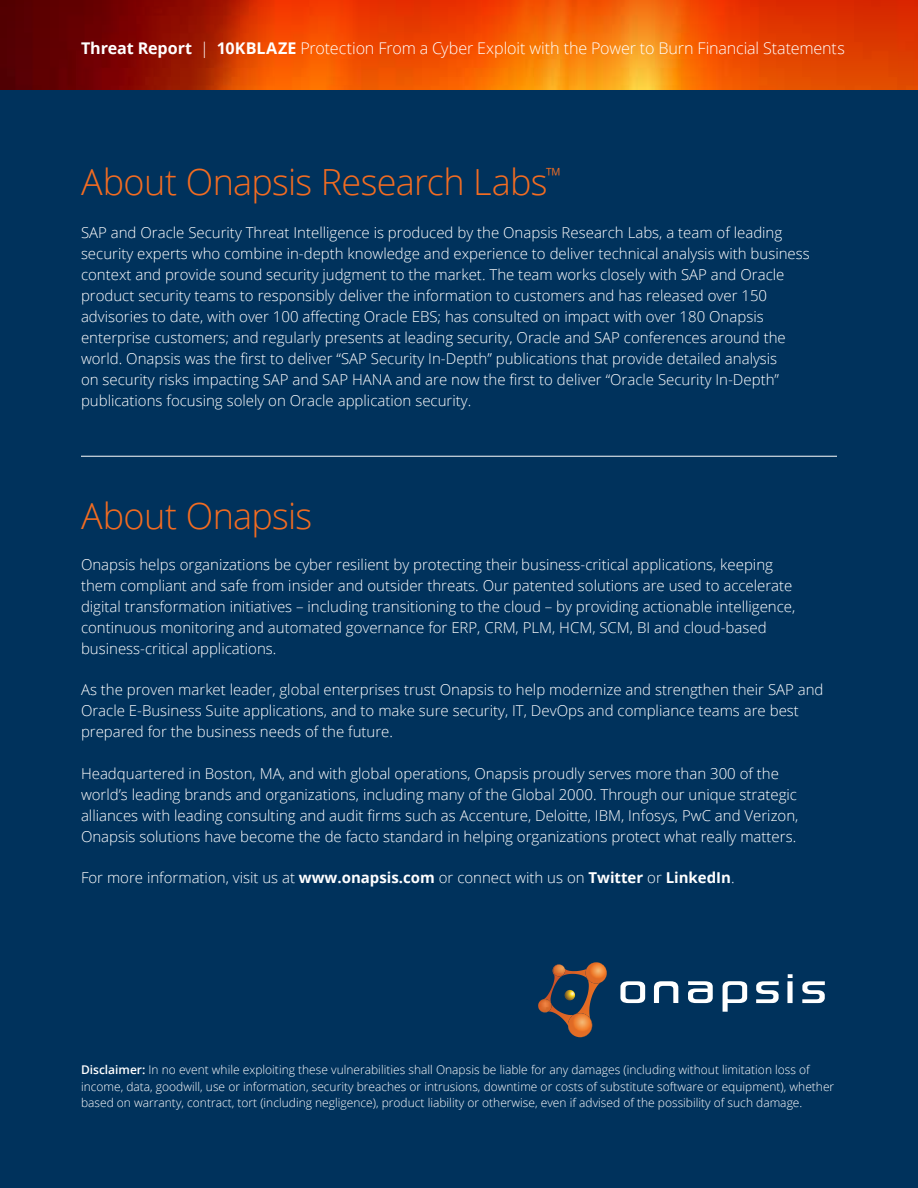
<style>
.page{position:relative;width:918px;height:1188px;background:#fff}
.page>*{position:absolute;margin:0;border:0;box-sizing:border-box;transform-origin:0 0}
.t1{font:300 36px "Open Sans";letter-spacing:-.02em;color:#f36c21}
.t2{font:300 16.2px "Open Sans";letter-spacing:-.01em;color:#fff}
.t3{font:300 15px/21px "Open Sans";color:#fff}
.t4{font:300 12px/16.5px "Open Sans";color:#fff}
.s1{font-weight:700}
.s2{font-weight:600}
</style>
<div class="page">
<div style="left:0;top:90px;width:918px;height:1098px;background:#00325c"></div>
<svg style="left:620px;top:981px;width:25px;height:22px"></svg>
<svg style="left:654px;top:981px;width:24px;height:22px"></svg>
<svg style="left:688px;top:981px;width:25px;height:22px"></svg>
<svg style="left:723px;top:981px;width:24px;height:31px"></svg>
<svg style="left:756px;top:981px;width:23px;height:22px"></svg>
<svg style="left:787px;top:974px;width:6px;height:29px"></svg>
<svg style="left:802px;top:981px;width:23px;height:22px"></svg>
<img style="left:586px;top:962px;width:21px;height:22px">
<svg style="left:538px;top:964px;width:48px;height:62px"></svg>
<img style="left:568px;top:1013px;width:24px;height:24px">
<hr style="left:81px;top:456px;width:756px;height:1px;background:#fff">
<svg style="left:0;top:0;width:918px;height:90px;background:#d14203"></svg>
<p class="t2" style="left:81px;top:37px;width:765px"><span class="s1">Threat Report</span> | <span class="s1">10KBLAZE</span> Protection From a Cyber Exploit with the Power to Burn Financial Statements</p>
<h1 class="t1" style="left:81px;top:157px;width:482px">About Onapsis Research Labs<sup>™</sup></h1>
<p class="t3" style="left:81px;top:222px;width:730px">SAP and Oracle Security Threat Intelligence is produced by the Onapsis Research Labs, a team of leading security experts who combine in-depth knowledge and experience to deliver technical analysis with business context and provide sound security judgment to the market. The team works closely with SAP and Oracle product security teams to responsibly deliver the information to customers and has released over 150 advisories to date, with over 100 affecting Oracle EBS; has consulted on impact with over 180 Onapsis enterprise customers; and regularly presents at leading security, Oracle and SAP conferences around the world. Onapsis was the first to deliver “SAP Security In-Depth” publications that provide detailed analysis<br>on security risks impacting SAP and SAP HANA and are now the first to deliver “Oracle Security In-Depth” publications focusing solely on Oracle application security.</p>
<h1 class="t1" style="left:81px;top:491px;width:233px">About Onapsis</h1>
<p class="t3" style="left:81px;top:554px;width:716px">Onapsis helps organizations be cyber resilient by protecting their business-critical applications, keeping them compliant and safe from insider and outsider threats. Our patented solutions are used to accelerate digital transformation initiatives – including transitioning to the cloud – by providing actionable intelligence, continuous monitoring and automated governance for ERP, CRM, PLM, HCM, SCM, BI and cloud-based business-critical applications.</p>
<p class="t3" style="left:81px;top:679px;width:744px">As the proven market leader, global enterprises trust Onapsis to help modernize and strengthen their SAP and<br>Oracle E-Business Suite applications, and to make sure security, IT, DevOps and compliance teams are best prepared for the business needs of the future.</p>
<p class="t3" style="left:81px;top:762px;width:719px">Headquartered in Boston, MA, and with global operations, Onapsis proudly serves more than 300 of the world’s leading brands and organizations, including many of the Global 2000. Through our unique strategic alliances with leading consulting and audit firms such as Accenture, Deloitte, IBM, Infosys, PwC and Verizon, Onapsis solutions have become the de facto standard in helping organizations protect what really matters.</p>
<p class="t3" style="left:81px;top:867px;width:655px">For more information, visit us at <span class="s1">www.onapsis.com</span> or connect with us on <span class="s1">Twitter</span> or <span class="s1">LinkedIn</span>.</p>
<p class="t4" style="left:81px;top:1061px;width:755px"><span class="s2">Disclaimer:</span> In no event while exploiting these vulnerabilities shall Onapsis be liable for any damages (including without limitation loss of income, data, goodwill, use or information, security breaches or intrusions, downtime or costs of substitute software or equipment), whether based on warranty, contract, tort (including negligence), product liability or otherwise, even if advised of the possibility of such damage.</p>
</div>
